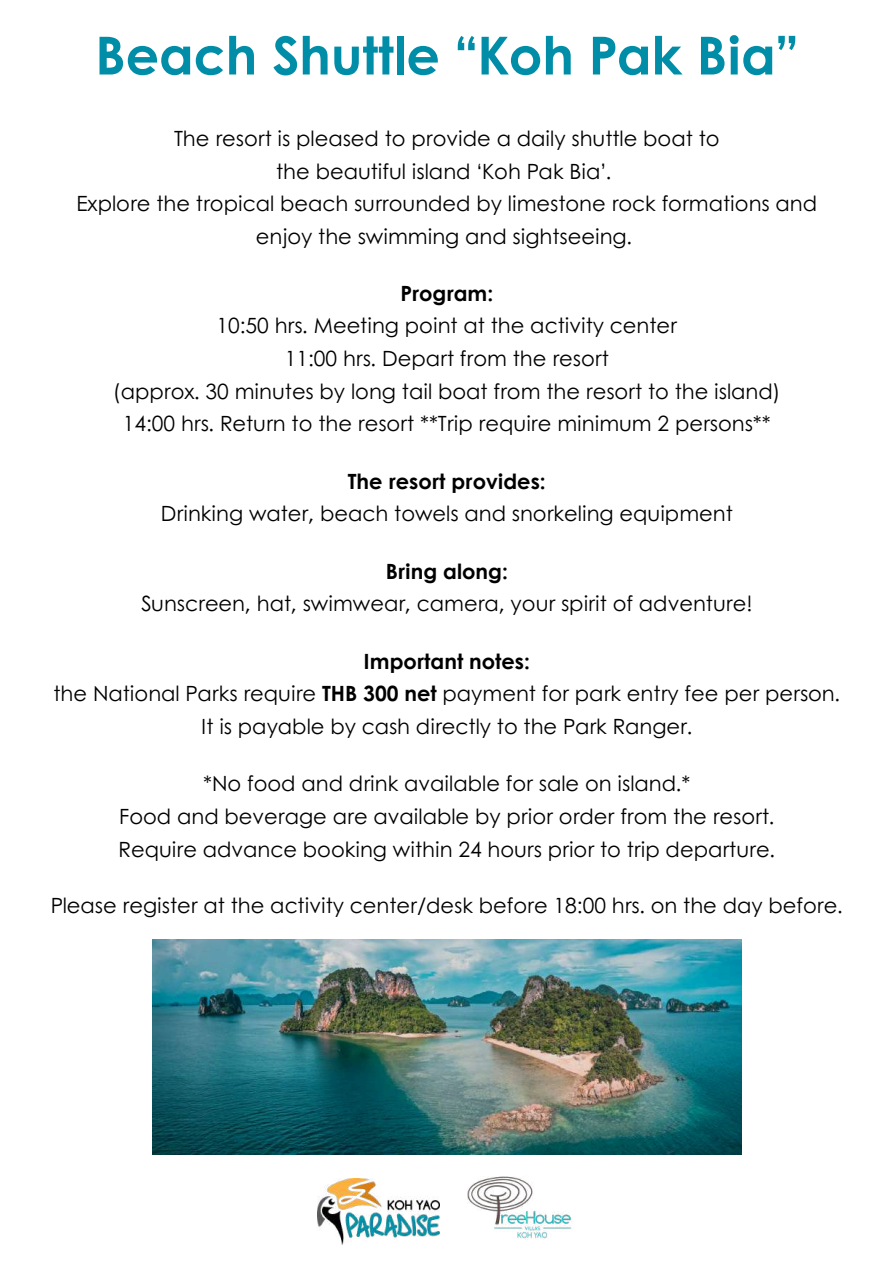
<style>
.page{position:relative;width:894px;height:1264px;background:#fff}
.page>*{position:absolute;margin:0;border:0;box-sizing:border-box;transform-origin:0 0}
.t1{font:700 52.5px "Century Gothic";color:#008da8}
.t2{font:21px/32.7px "Century Gothic";color:#000;text-align:center}
.t3{font:700 21px "Century Gothic";color:#000}
.s1{font-weight:700}
</style>
<div class="page">
<img style="left:152px;top:939px;width:588px;height:214px">
<img style="left:467px;top:1176px;width:105px;height:64px">
<img style="left:317px;top:1178px;width:122px;height:66px">
<h1 class="t1" style="left:95px;top:16px;width:704px">Beach Shuttle “Koh Pak Bia”</h1>
<p class="t2" style="left:76px;top:121px;width:742px">The resort is pleased to provide a daily shuttle boat to<br>the beautiful island ‘Koh Pak Bia’.<br>Explore the tropical beach surrounded by limestone rock formations and enjoy the swimming and sightseeing.</p>
<p class="t3" style="left:400px;top:277px;width:94px">Program:</p>
<p class="t2" style="left:113px;top:308px;width:669px">10:50 hrs. Meeting point at the activity center<br>11:00 hrs. Depart from the resort<br>(approx. 30 minutes by long tail boat from the resort to the island)<br>14:00 hrs. Return to the resort **Trip require minimum 2 persons**</p>
<p class="t3" style="left:348px;top:465px;width:199px">The resort provides:</p>
<p class="t2" style="left:161px;top:496px;width:573px">Drinking water, beach towels and snorkeling equipment</p>
<p class="t3" style="left:385px;top:555px;width:124px">Bring along:</p>
<p class="t2" style="left:141px;top:586px;width:612px">Sunscreen, hat, swimwear, camera, your spirit of adventure!</p>
<p class="t2" style="left:53px;top:644px;width:787px"><span class="s1">Important notes:<br></span>the National Parks require <span class="s1">THB 300 net</span> payment for park entry fee per person.<br>It is payable by cash directly to the Park Ranger.</p>
<p class="t2" style="left:118px;top:766px;width:657px">*No food and drink available for sale on island.*<br>Food and beverage are available by prior order from the resort.<br>Require advance booking within 24 hours prior to trip departure.</p>
<p class="t2" style="left:51px;top:888px;width:793px">Please register at the activity center/desk before 18:00 hrs. on the day before.</p>
</div>
